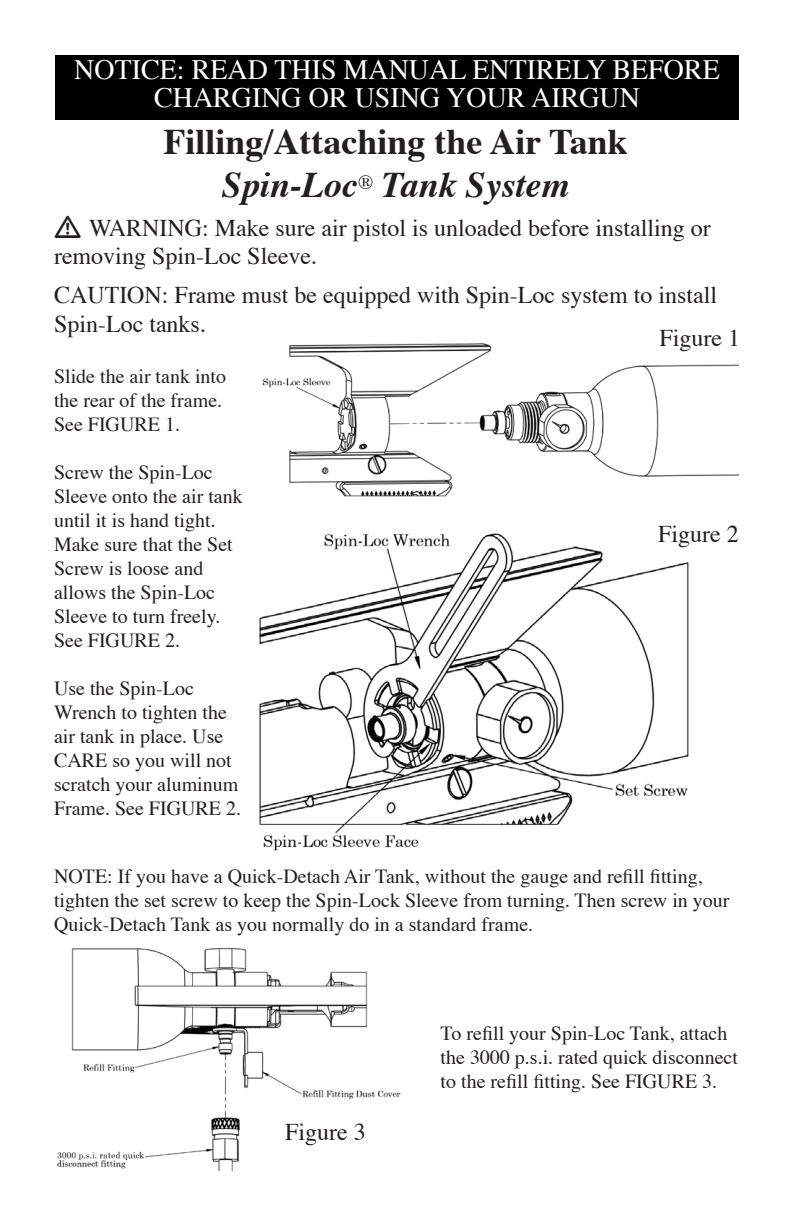
<style>
.page{position:relative;width:792px;height:1224px;background:#fff}
.page>*{position:absolute;margin:0;border:0;box-sizing:border-box;transform-origin:0 0}
.t1{font:700 36px/43.2px "Times";color:#231f20;text-align:center}
.t2{font:28px/28px "Times";color:#fff;text-align:center}
.t3{font:24px/28.8px "Times";color:#231f20}
.t4{font:20px/24px "Times";color:#231f20}
.s1{font-style:italic}
</style>
<div class="page">
<div style="left:55px;top:55px;width:684px;height:65px;background:#000"></div>
<img style="left:259px;top:533px;width:430px;height:318px">
<img style="left:57px;top:947px;width:344px;height:224px">
<img style="left:262px;top:343px;width:477px;height:153px">
<h2 class="t2" style="left:74px;top:57px;width:647px">NOTICE: READ THIS MANUAL ENTIRELY BEFORE<br>CHARGING OR USING YOUR AIRGUN</h2>
<h1 class="t1" style="left:163px;top:121px;width:466px">Filling/Attaching the Air Tank<br><span class="s1">Spin-Loc</span><sup>®</sup> <span class="s1">Tank System</span></h1>
<p class="t3" style="left:54px;top:215px;width:658px;text-indent:35px">WARNING: Make sure air pistol is unloaded before installing or removing Spin-Loc Sleeve.</p>
<p class="t3" style="left:54px;top:282px;width:665px">CAUTION: Frame must be equipped with Spin-Loc system to install<br>Spin-Loc tanks.</p>
<p class="t3" style="left:660px;top:325px;width:82px">Figure 1</p>
<p class="t4" style="left:54px;top:366px;width:174px">Slide the air tank into the rear of the frame.<br>See FIGURE 1.</p>
<p class="t4" style="left:54px;top:462px;width:190px">Screw the Spin-Loc<br>Sleeve onto the air tank until it is hand tight.<br>Make sure that the Set<br>Screw is loose and allows the Spin-Loc<br>Sleeve to turn freely.<br>See FIGURE 2.</p>
<p class="t4" style="left:54px;top:678px;width:189px">Use the Spin-Loc<br>Wrench to tighten the air tank in place. Use<br>CARE so you will not scratch your aluminum<br>Frame. See FIGURE 2.</p>
<p class="t3" style="left:658px;top:521px;width:82px">Figure 2</p>
<p class="t4" style="left:54px;top:866px;width:677px">NOTE: If you have a Quick-Detach Air Tank, without the gauge and refill fitting, tighten the set screw to keep the Spin-Lock Sleeve from turning. Then screw in your<br>Quick-Detach Tank as you normally do in a standard frame.</p>
<p class="t3" style="left:285px;top:1119px;width:82px">Figure 3</p>
<p class="t4" style="left:441px;top:1022px;width:299px">To refill your Spin-Loc Tank, attach the 3000 p.s.i. rated quick disconnect to the refill fitting. See FIGURE 3.</p>
</div>
